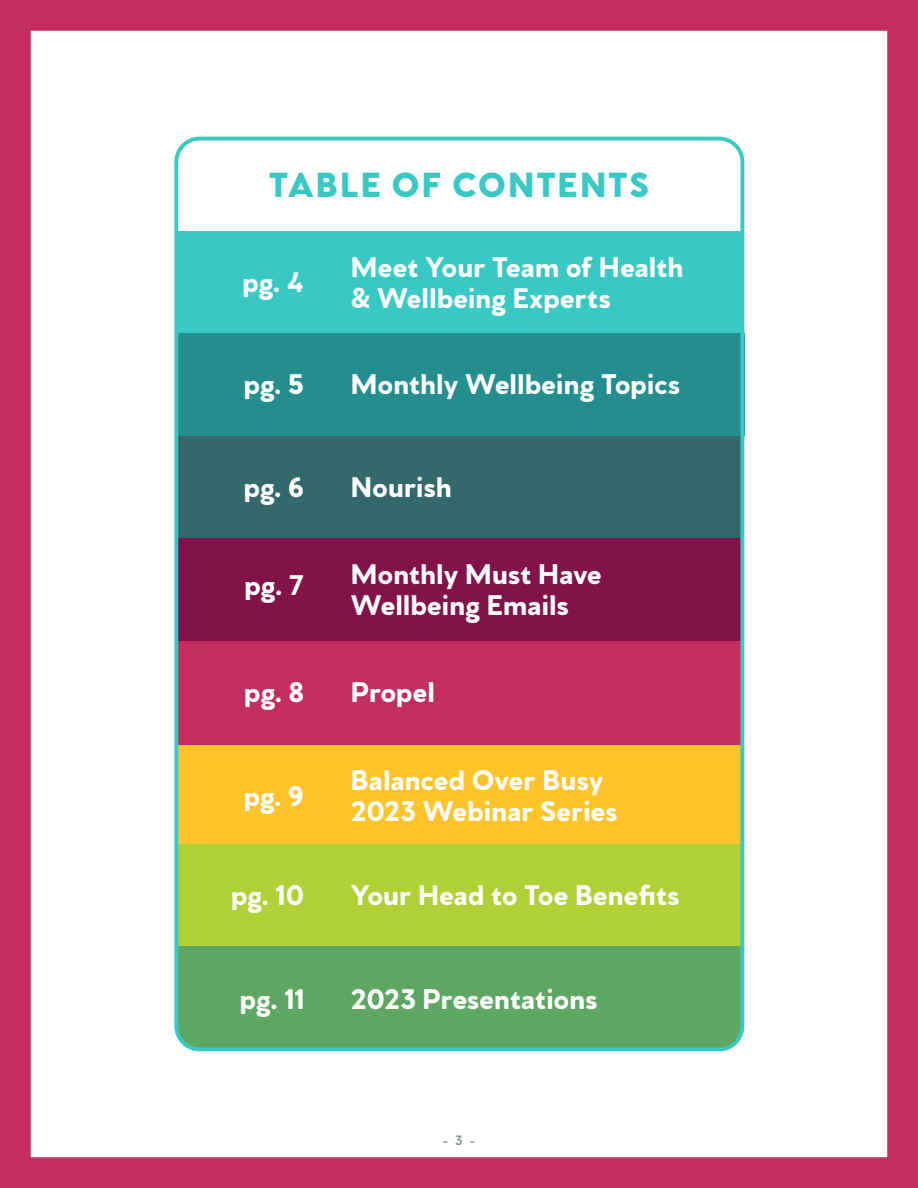
<style>
.page{position:relative;width:918px;height:1188px;background:#fff}
.page>*{position:absolute;margin:0;border:0;box-sizing:border-box;transform-origin:0 0}
.t1{font:900 36.75px "Venti CF";letter-spacing:.05em;color:#38c9c4}
.t2{font:800 30px/31px "Venti CF";letter-spacing:.005em;color:#fff}
.t3{font:600 14.25px "Venti CF";color:#1c2929}
</style>
<div class="page">
<div style="left:1px;top:1px;width:916px;height:1186px;border:30px solid #c22e5e"></div>
<div style="left:0;top:0;width:17px;height:1188px;background:#c22e5e"></div>
<div style="left:0;top:0;width:918px;height:14px;background:#c22e5e"></div>
<div style="left:0;top:1167px;width:918px;height:21px;background:#c22e5e"></div>
<div style="left:903px;top:0;width:15px;height:1188px;background:#c22e5e"></div>
<div style="left:177px;top:893px;width:565px;height:157px;background:#5ea762;border-radius:23px"></div>
<div style="left:177px;top:436px;width:565px;height:102px;background:#33696b"></div>
<div style="left:177px;top:745px;width:565px;height:102px;background:#ffc42b"></div>
<div style="left:177px;top:231px;width:565px;height:102px;background:#38c9c4"></div>
<div style="left:177px;top:538px;width:565px;height:103px;background:#82124a"></div>
<div style="left:177px;top:333px;width:567px;height:103px;background:#248e8e"></div>
<div style="left:177px;top:641px;width:565px;height:104px;background:#c22e5e"></div>
<div style="left:177px;top:844px;width:565px;height:101px;background:#b0d136"></div>
<div style="left:174px;top:137px;width:570px;height:914px;border:4px solid #38c9c4;border-radius:23px"></div>
<p class="t1" style="left:269px;top:162px;width:382px">TABLE OF CONTENTS</p>
<p class="t2" style="left:242px;top:268px;width:63px">pg. 4</p>
<p class="t2" style="left:244px;top:370px;width:62px">pg. 5</p>
<p class="t2" style="left:244px;top:473px;width:62px">pg. 6</p>
<p class="t2" style="left:245px;top:571px;width:61px">pg. 7</p>
<p class="t2" style="left:244px;top:677px;width:61px">pg. 8</p>
<p class="t2" style="left:244px;top:781px;width:62px">pg. 9</p>
<p class="t2" style="left:231px;top:880px;width:74px">pg. 10</p>
<p class="t2" style="left:240px;top:985px;width:66px">pg. 11</p>
<p class="t2" style="left:351px;top:252px;width:334px">Meet Your Team of Health &amp; Wellbeing Experts</p>
<p class="t2" style="left:351px;top:370px;width:331px">Monthly Wellbeing Topics</p>
<p class="t2" style="left:351px;top:473px;width:103px">Nourish</p>
<p class="t2" style="left:351px;top:560px;width:253px">Monthly Must Have<br>Wellbeing Emails</p>
<p class="t2" style="left:351px;top:677px;width:86px">Propel</p>
<p class="t2" style="left:351px;top:766px;width:268px">Balanced Over Busy<br>2023 Webinar Series</p>
<p class="t2" style="left:351px;top:880px;width:330px">Your Head to Toe Benefits</p>
<p class="t2" style="left:351px;top:985px;width:248px">2023 Presentations</p>
<p class="t3" style="left:443px;top:1131px;width:34px">- 3 -</p>
</div>
